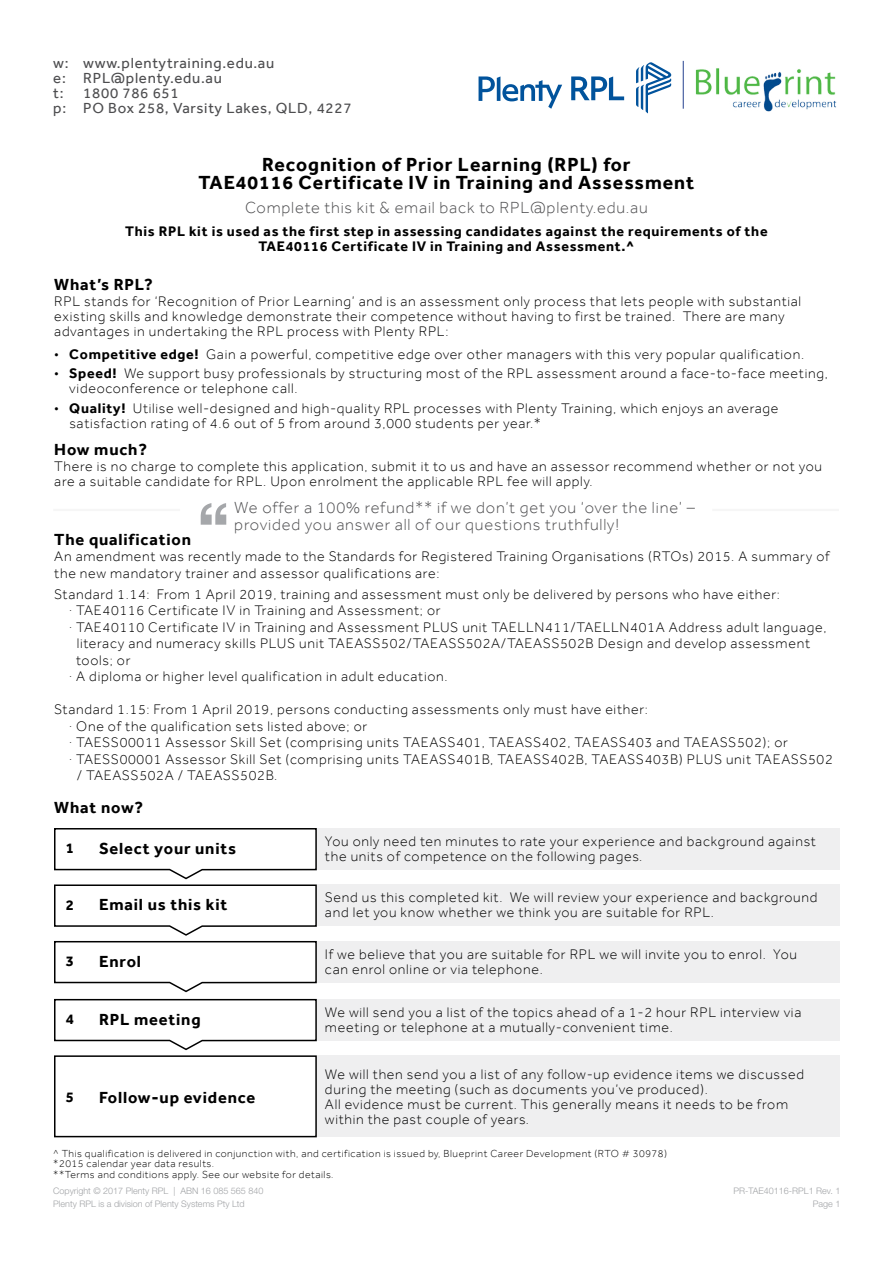
<style>
.page{position:relative;width:893px;height:1263px;background:#fff}
.page>*{position:absolute;margin:0;border:0;box-sizing:border-box;transform-origin:0 0}
.t1{font:700 19.5px/18px "Effra";letter-spacing:.05em;color:#000;text-align:center}
.t2{font:300 16.5px/16.5px "Effra";letter-spacing:.05em;color:#4d4d4f}
.t3{font:700 16.5px "Effra";letter-spacing:.05em;color:#000}
.t4{font:15px/15px "Effra";letter-spacing:.05em;color:#4d4d4f}
.t5{font:700 15px "Effra";color:#000}
.t6{font:300 14.25px/15px "Effra";letter-spacing:.05em;color:#000}
.t7{font:700 14.25px/15px "Effra";letter-spacing:.05em;color:#000;text-align:center}
.t8{font:300 10.5px/10.5px "Effra";letter-spacing:.05em;color:#000}
.t9{font:300 9px/13.2px "Helvetica Neue LT Std";color:#a1a3a6}
.s1{font-weight:700}
</style>
<div class="page">
<svg style="left:636px;top:62px;width:36px;height:51px"></svg>
<svg style="left:479px;top:76px;width:83px;height:33px"></svg>
<svg style="left:571px;top:76px;width:53px;height:24px"></svg>
<svg style="left:201px;top:503px;width:25px;height:22px"></svg>
<div style="left:317px;top:828px;width:522px;height:42px;background:#efeff0"></div>
<div style="left:317px;top:884px;width:522px;height:42px;background:#efeff0"></div>
<div style="left:317px;top:999px;width:522px;height:42px;background:#efeff0"></div>
<div style="left:317px;top:941px;width:522px;height:42px;background:#efeff0"></div>
<div style="left:317px;top:1055px;width:522px;height:82px;background:#efeff0"></div>
<svg style="left:54px;top:828px;width:263px;height:223px"></svg>
<div style="left:54px;top:1055px;width:263px;height:82px;border:2px solid #000"></div>
<hr style="left:53px;top:509px;width:127px;height:2px;background:#f6f6f6">
<hr style="left:712px;top:509px;width:127px;height:2px;background:#f6f6f6">
<img style="left:695px;top:68px;width:142px;height:44px">
<hr style="left:683px;top:61px;width:1px;height:48px;background:#25408f">
<p class="t4" style="left:53px;top:55px;width:222px">w: www.plentytraining.edu.au e: RPL@plenty.edu.au<br>t:</p>
<p class="t4" style="left:53px;top:85px;width:300px;text-indent:30px">1800 786 651<br>p: PO Box 258, Varsity Lakes, QLD, 4227</p>
<h1 class="t1" style="left:198px;top:155px;width:497px">Recognition of Prior Learning (RPL) for<br>TAE40116 Certificate IV in Training and Assessment</h1>
<p class="t2" style="left:245px;top:199px;width:404px">Complete this kit &amp; email back to RPL@plenty.edu.au</p>
<p class="t7" style="left:125px;top:223px;width:644px">This RPL kit is used as the first step in assessing candidates against the requirements of the<br>TAE40116 Certificate IV in Training and Assessment.^</p>
<p class="t3" style="left:54px;top:274px;width:100px">What’s RPL?</p>
<p class="t6" style="left:54px;top:294px;width:748px">RPL stands for ‘Recognition of Prior Learning’ and is an assessment only process that lets people with substantial existing skills and knowledge demonstrate their competence without having to first be trained. There are many advantages in undertaking the RPL process with Plenty RPL:</p>
<p class="t6" style="left:54px;top:346px;width:751px">• <span class="s1">Competitive edge!</span> Gain a powerful, competitive edge over other managers with this very popular qualification.</p>
<p class="t6" style="left:69px;top:366px;width:760px;text-indent:-15px">• <span class="s1">Speed!</span> We support busy professionals by structuring most of the RPL assessment around a face-to-face meeting, videoconference or telephone call.</p>
<p class="t6" style="left:69px;top:400px;width:711px;text-indent:-15px">• <span class="s1">Quality!</span> Utilise well-designed and high-quality RPL processes with Plenty Training, which enjoys an average satisfaction rating of 4.6 out of 5 from around 3,000 students per year.*</p>
<p class="t3" style="left:54px;top:439px;width:94px">How much?</p>
<p class="t6" style="left:54px;top:459px;width:769px">There is no charge to complete this application, submit it to us and have an assessor recommend whether or not you are a suitable candidate for RPL. Upon enrolment the applicable RPL fee will apply.</p>
<p class="t2" style="left:234px;top:499px;width:462px">We offer a 100% refund** if we don’t get you ‘over the line’ – provided you answer all of our questions truthfully!</p>
<p class="t3" style="left:54px;top:529px;width:138px">The qualification</p>
<p class="t6" style="left:54px;top:548px;width:777px;line-height:16.5px">An amendment was recently made to the Standards for Registered Training Organisations (RTOs) 2015. A summary of the new mandatory trainer and assessor qualifications are:</p>
<p class="t6" style="left:54px;top:586px;width:727px">Standard 1.14: From 1 April 2019, training and assessment must only be delivered by persons who have either:</p>
<p class="t6" style="left:69px;top:603px;width:373px">· TAE40116 Certificate IV in Training and Assessment; or</p>
<p class="t6" style="left:69px;top:619px;width:759px">· TAE40110 Certificate IV in Training and Assessment PLUS unit TAELLN411/TAELLN401A Address adult language,</p>
<p class="t6" style="left:77px;top:636px;width:735px">literacy and numeracy skills PLUS unit TAEASS502/TAEASS502A/TAEASS502B Design and develop assessment</p>
<p class="t6" style="left:76px;top:652px;width:56px">tools; or</p>
<p class="t6" style="left:69px;top:669px;width:380px">· A diploma or higher level qualification in adult education.</p>
<p class="t6" style="left:54px;top:702px;width:595px">Standard 1.15: From 1 April 2019, persons conducting assessments only must have either:</p>
<p class="t6" style="left:69px;top:718px;width:299px">· One of the qualification sets listed above; or</p>
<p class="t6" style="left:69px;top:735px;width:720px">· TAESS00011 Assessor Skill Set (comprising units TAEASS401, TAEASS402, TAEASS403 and TAEASS502); or</p>
<p class="t6" style="left:69px;top:751px;width:765px">· TAESS00001 Assessor Skill Set (comprising units TAEASS401B, TAEASS402B, TAEASS403B) PLUS unit TAEASS502</p>
<p class="t6" style="left:77px;top:768px;width:202px">/ TAEASS502A / TAEASS502B.</p>
<p class="t3" style="left:54px;top:798px;width:90px">What now?</p>
<p class="t5" style="left:66px;top:839px;width:10px">1</p>
<p class="t5" style="left:66px;top:896px;width:10px">2</p>
<p class="t3" style="left:99px;top:838px;width:139px">Select your units</p>
<p class="t3" style="left:99px;top:895px;width:130px">Email us this kit</p>
<p class="t6" style="left:325px;top:833px;width:492px">You only need ten minutes to rate your experience and background against the units of competence on the following pages.</p>
<p class="t6" style="left:325px;top:890px;width:494px">Send us this completed kit. We will review your experience and background and let you know whether we think you are suitable for RPL.</p>
<p class="t5" style="left:66px;top:952px;width:10px">3</p>
<p class="t3" style="left:99px;top:951px;width:43px">Enrol</p>
<p class="t6" style="left:325px;top:946px;width:473px">If we believe that you are suitable for RPL we will invite you to enrol. You can enrol online or via telephone.</p>
<p class="t5" style="left:66px;top:1010px;width:10px">4</p>
<p class="t3" style="left:99px;top:1009px;width:103px">RPL meeting</p>
<p class="t6" style="left:325px;top:1004px;width:478px">We will send you a list of the topics ahead of a 1-2 hour RPL interview via meeting or telephone at a mutually-convenient time.</p>
<p class="t6" style="left:325px;top:1066px;width:481px">We will then send you a list of any follow-up evidence items we discussed during the meeting (such as documents you’ve produced).<br>All evidence must be current. This generally means it needs to be from within the past couple of years.</p>
<p class="t8" style="left:53px;top:1148px;width:615px">^ This qualification is delivered in conjunction with, and certification is issued by, Blueprint Career Development (RTO # 30978) *2015 calendar year data results.<br>**Terms and conditions apply. See our website for details.</p>
<p class="t3" style="left:99px;top:1087px;width:158px">Follow-up evidence</p>
<p class="t5" style="left:66px;top:1088px;width:10px">5</p>
<p class="t9" style="left:53px;top:1184px;width:212px">Copyright © 2017 Plenty RPL | ABN 16 085 565 840<br>Plenty RPL is a division of Plenty Systems Pty Ltd</p>
<p class="t9" style="left:733px;top:1184px;width:108px;text-align:right">PR-TAE40116-RPL1 Rev. 1<br>Page 1</p>
</div>
